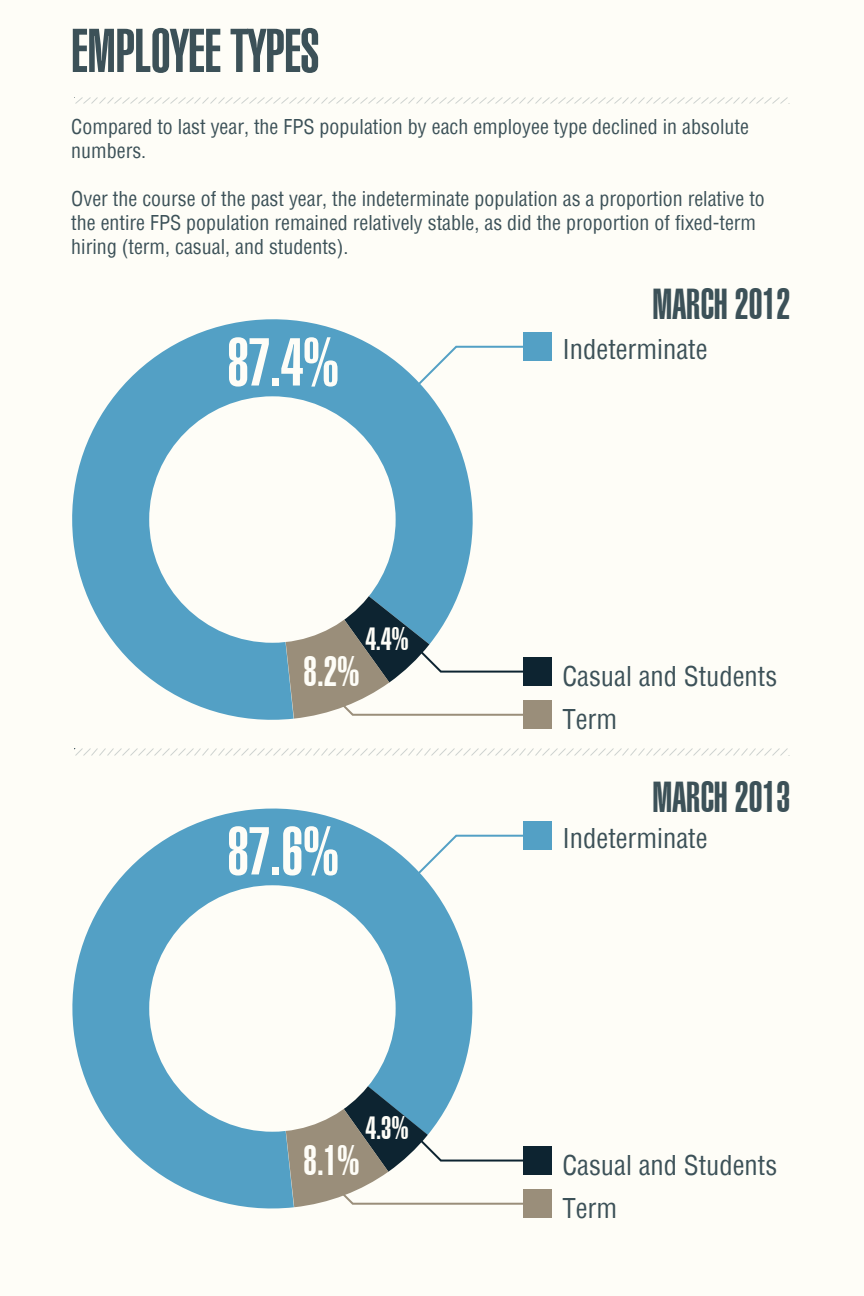
<style>
.page{position:relative;width:864px;height:1296px;background:#fefdf7}
.page>*{position:absolute;margin:0;border:0;box-sizing:border-box;transform-origin:0 0}
.t1{font:900 extra-condensed 65.6px "Swiss 911 BT";color:#fefdf7}
.t2{font:900 extra-condensed 60px "Swiss 911 BT";color:#3c5158}
.Big_Title{font:900 extra-condensed 60px "Swiss 911 BT";color:#2c3942}
.t3{font:900 extra-condensed 42.2px "Swiss 911 BT";color:#3c5158}
.t4{font:900 extra-condensed 40.8px "Swiss 911 BT";color:#fefdf7}
.t5{font:900 extra-condensed 31.4px "Swiss 911 BT";color:#fefdf7}
.t6{font:condensed 26.6px "Helvetica";color:#3c5158}
.t7{font:condensed 20px/24px "Helvetica";color:#3c5158}
</style>
<div class="page">
<svg style="left:72px;top:808px;width:401px;height:401px;fill:#53a0c5"></svg>
<div style="left:523px;top:1146px;width:29px;height:29px;background:#0d2431"></div>
<div style="left:523px;top:1189px;width:29px;height:29px;background:#9a8e7a"></div>
<div style="left:149px;top:885px;width:247px;height:247px;background:#fefdf7;border-radius:50%"></div>
<svg style="left:404px;top:834px;width:120px;height:54px"></svg>
<div style="left:524px;top:821px;width:28px;height:29px;background:#53a0c5"></div>
<svg style="left:272px;top:1008px;width:251px;height:199px"></svg>
<svg style="left:72px;top:319px;width:401px;height:401px;fill:#53a0c5"></svg>
<div style="left:523px;top:657px;width:29px;height:29px;background:#0d2431"></div>
<div style="left:523px;top:701px;width:29px;height:28px;background:#9a8e7a"></div>
<div style="left:149px;top:396px;width:247px;height:247px;background:#fefdf7;border-radius:50%"></div>
<svg style="left:404px;top:345px;width:120px;height:54px"></svg>
<div style="left:524px;top:333px;width:28px;height:28px;background:#53a0c5"></div>
<svg style="left:272px;top:520px;width:266px;height:199px"></svg>
<svg style="left:75px;top:749px;width:715px;height:7px"></svg>
<svg style="left:75px;top:97px;width:715px;height:7px"></svg>
<p class="Big_Title" style="left:50px;top:12px;width:249px">EMPLOYE TYPES</p>
<p class="t2" style="left:71px;top:18px;width:249px">EMPLOYEE TYPES</p>
<p class="t7" style="left:71px;top:114px;width:679px">Compared to last year, the FPS population by each employee type declined in absolute numbers.</p>
<p class="t7" style="left:71px;top:186px;width:695px">Over the course of the past year, the indeterminate population as a proportion relative to the entire FPS population remained relatively stable, as did the proportion of fixed-term hiring (term, casual, and students).</p>
<p class="t3" style="left:653px;top:281px;width:139px">MARCH 2012</p>
<p class="t1" style="left:227px;top:327px;width:113px">87.4%</p>
<p class="t5" style="left:366px;top:622px;width:45px">4.4%</p>
<p class="t4" style="left:304px;top:649px;width:58px">8.2%</p>
<p class="t1" style="left:227px;top:816px;width:113px">87.6%</p>
<p class="t5" style="left:366px;top:1111px;width:45px">4.3%</p>
<p class="t4" style="left:304px;top:1138px;width:58px">8.1%</p>
<p class="t6" style="left:562px;top:332px;width:147px">Indeterminate</p>
<p class="t6" style="left:562px;top:659px;width:216px">Casual and Students</p>
<p class="t6" style="left:562px;top:702px;width:56px">Term</p>
<p class="t3" style="left:653px;top:775px;width:139px">MARCH 2013</p>
<p class="t6" style="left:562px;top:821px;width:147px">Indeterminate</p>
<p class="t6" style="left:562px;top:1148px;width:216px">Casual and Students</p>
<p class="t6" style="left:562px;top:1191px;width:56px">Term</p>
</div>
